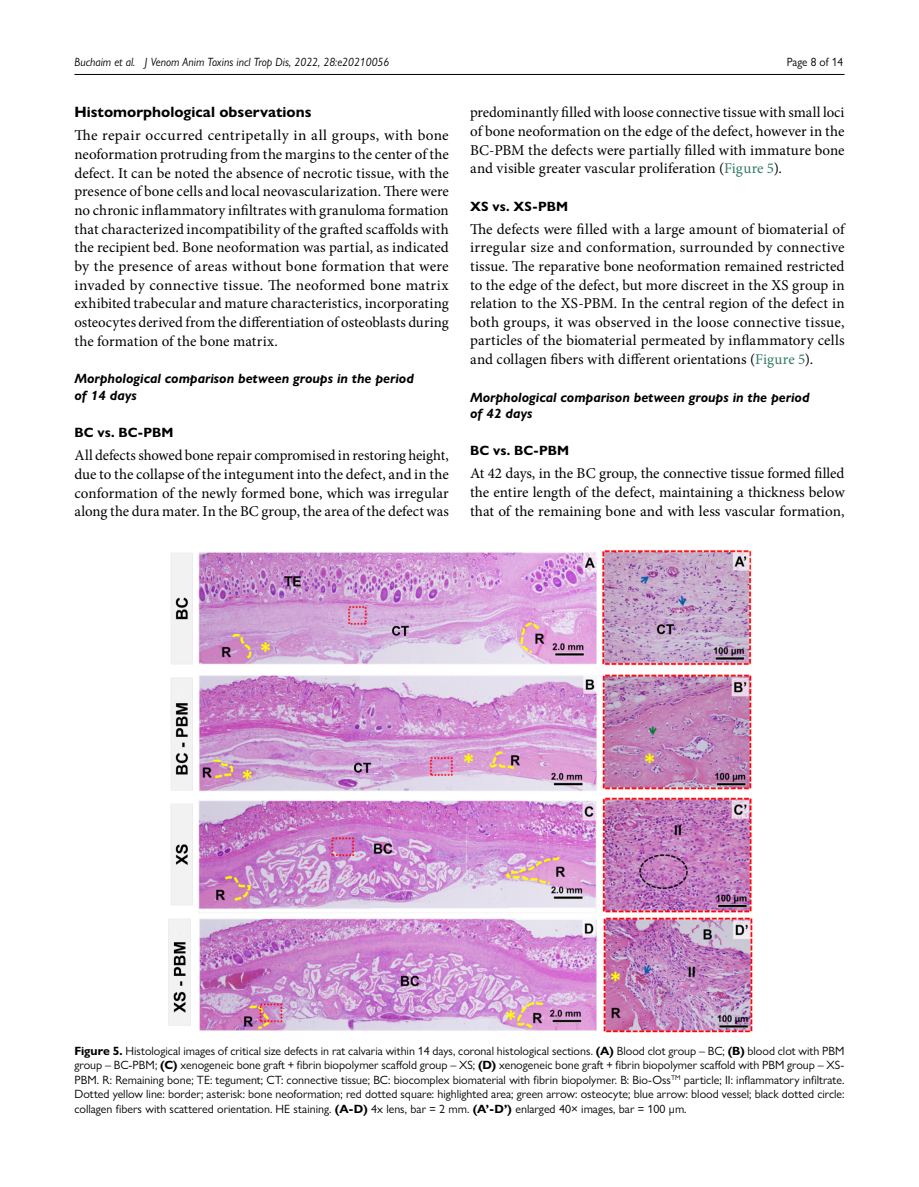
<style>
.page{position:relative;width:919px;height:1187px;background:#fff}
.page>*{position:absolute;margin:0;border:0;box-sizing:border-box;transform-origin:0 0}
.t1{font:15px/18.8px "Minion Pro";color:#000;text-align:justify}
.t2{font:700 15px "Gill Sans Nova";color:#000}
.t3{font:italic 700 13.5px/16.4px "Gill Sans Nova";color:#000}
.t4{font:700 13.5px "Gill Sans Nova";color:#000}
.t5{font:12px/14.4px "Gill Sans Nova";color:#000;text-align:justify}
.t6{font:italic 12px "Gill Sans Nova";color:#000;scale:.95 1}
.t7{font:12px "Gill Sans Nova";color:#000;scale:.95 1}
.s1{color:#327964}
.s2{font-weight:700}
</style>
<div class="page">
<hr style="left:74px;top:74px;width:770px;height:1px;background:#000">
<img style="left:168px;top:550px;width:585px;height:483px">
<p class="t6" style="left:74px;top:55px;width:333px">Buchaim et al. J Venom Anim Toxins incl Trop Dis, 2022, 28:e20210056</p>
<p class="t7" style="left:786px;top:55px;width:61px">Page 8 of 14</p>
<p class="t2" style="left:74px;top:103px;width:238px">Histomorphological observations</p>
<p class="t1" style="left:74px;top:126px;width:376px">The repair occurred centripetally in all groups, with bone neoformation protruding from the margins to the center of the defect. It can be noted the absence of necrotic tissue, with the presence of bone cells and local neovascularization. There were no chronic inflammatory infiltrates with granuloma formation that characterized incompatibility of the grafted scaffolds with the recipient bed. Bone neoformation was partial, as indicated by the presence of areas without bone formation that were invaded by connective tissue. The neoformed bone matrix exhibited trabecular and mature characteristics, incorporating osteocytes derived from the differentiation of osteoblasts during the formation of the bone matrix.</p>
<p class="t3" style="left:74px;top:370px;width:341px">Morphological comparison between groups in the period of 14 days</p>
<p class="t4" style="left:74px;top:424px;width:100px">BC vs. BC-PBM</p>
<p class="t1" style="left:74px;top:446px;width:376px">All defects showed bone repair compromised in restoring height, due to the collapse of the integument into the defect, and in the conformation of the newly formed bone, which was irregular along the dura mater. In the BC group, the area of the defect was</p>
<p class="t1" style="left:470px;top:103px;width:376px">predominantly filled with loose connective tissue with small loci of bone neoformation on the edge of the defect, however in the BC-PBM the defects were partially filled with immature bone and visible greater vascular proliferation (<span class="s1">Figure 5</span>).</p>
<p class="t4" style="left:470px;top:198px;width:99px">XS vs. XS-PBM</p>
<p class="t1" style="left:470px;top:219px;width:376px">The defects were filled with a large amount of biomaterial of irregular size and conformation, surrounded by connective tissue. The reparative bone neoformation remained restricted to the edge of the defect, but more discreet in the XS group in relation to the XS-PBM. In the central region of the defect in both groups, it was observed in the loose connective tissue, particles of the biomaterial permeated by inflammatory cells and collagen fibers with different orientations (<span class="s1">Figure 5</span>).</p>
<p class="t3" style="left:470px;top:389px;width:341px">Morphological comparison between groups in the period of 42 days</p>
<p class="t4" style="left:470px;top:442px;width:100px">BC vs. BC-PBM</p>
<p class="t1" style="left:470px;top:464px;width:376px">At 42 days, in the BC group, the connective tissue formed filled the entire length of the defect, maintaining a thickness below that of the remaining bone and with less vascular formation,</p>
<p class="t5" style="left:74px;top:1043px;width:771px"><span class="s2">Figure 5.</span> Histological images of critical size defects in rat calvaria within 14 days, coronal histological sections. <span class="s2">(A)</span> Blood clot group – BC; <span class="s2">(B)</span> blood clot with PBM group – BC-PBM; <span class="s2">(C)</span> xenogeneic bone graft + fibrin biopolymer scaffold group – XS; <span class="s2">(D)</span> xenogeneic bone graft + fibrin biopolymer scaffold with PBM group – XS-PBM. R: Remaining bone; TE: tegument; CT: connective tissue; BC: biocomplex biomaterial with fibrin biopolymer. B: Bio-Oss<sup>TM</sup> particle; II: inflammatory infiltrate.<br>Dotted yellow line: border; asterisk: bone neoformation; red dotted square: highlighted area; green arrow: osteocyte; blue arrow: blood vessel; black dotted circle: collagen fibers with scattered orientation. HE staining. <span class="s2">(A-D)</span> 4x lens, bar = 2 mm. <span class="s2">(A’-D’)</span> enlarged 40× images, bar = 100 µm.</p>
</div>
